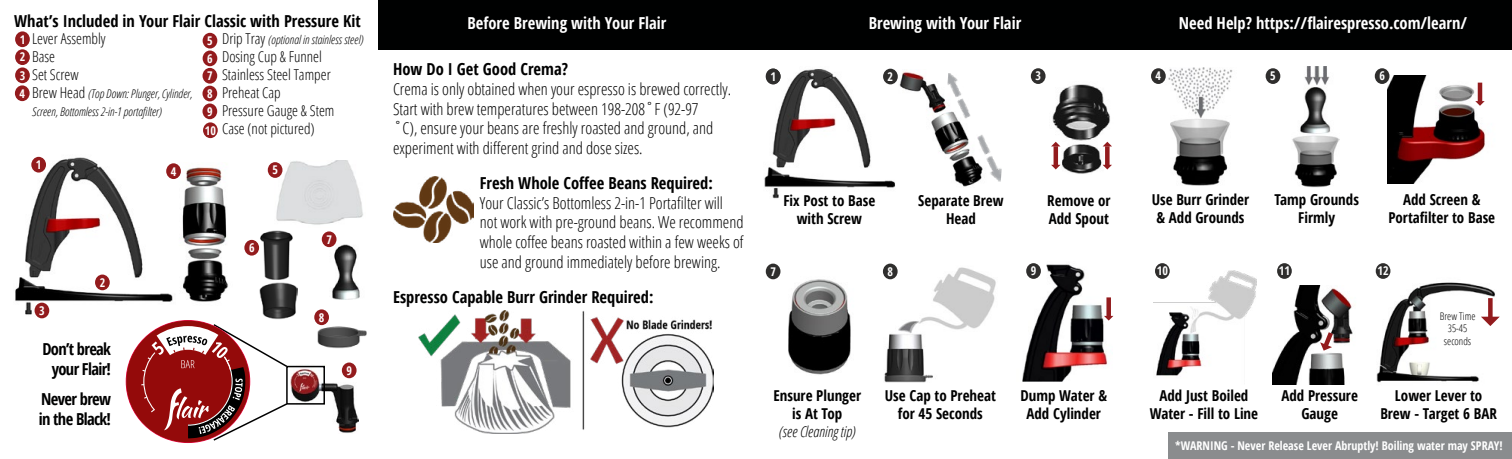
<style>
.page{position:relative;width:1512px;height:459px;background:#fff}
.page>*{position:absolute;margin:0;border:0;box-sizing:border-box;transform-origin:0 0}
.t1{font:300 condensed 16.5px/19.8px "Open Sans";color:#000101}
.t2{font:700 condensed 16.5px "Open Sans";color:#000101}
.t3{font:700 condensed 16.5px "Open Sans";color:#fff}
.t4{font:700 condensed 16.5px/19.8px "Open Sans";letter-spacing:-.04em;color:#000101;text-align:center}
.t5{font:700 condensed 15px/18px "Open Sans";color:#000101;text-align:center}
.t6{font:300 condensed 15px/18px "Open Sans";color:#000101}
.t7{font:italic 300 condensed 15px "Open Sans";color:#000101}
.t8{font:italic 300 condensed 12px/18px "Open Sans";color:#000101}
.t9{font:700 condensed 12px/18px "Open Sans";color:#fff;text-align:justify}
.t10{font:300 condensed 10.5px/12.6px "Open Sans";color:#000;text-align:center}
.s1{font-style:normal;font-size:15px}
</style>
<div class="page">
<img style="left:1376px;top:277px;width:122px;height:106px">
<div style="left:378px;top:0;width:1134px;height:50px;background:#000101"></div>
<img style="left:393px;top:176px;width:80px;height:66px">
<img style="left:419px;top:311px;width:294px;height:123px">
<img style="left:1051px;top:84px;width:61px;height:90px">
<div style="left:1105px;top:146px;width:5px;height:19px;background:#931b1d"></div>
<svg style="left:1103px;top:165px;width:9px;height:4px"></svg>
<hr style="left:1054px;top:146px;width:4px;height:19px;background:#931b1d">
<svg style="left:1051px;top:165px;width:9px;height:4px"></svg>
<img style="left:897px;top:71px;width:80px;height:116px">
<img style="left:941px;top:73px;width:61px;height:109px">
<img style="left:323px;top:244px;width:37px;height:55px">
<img style="left:176px;top:162px;width:101px;height:140px">
<div style="left:15px;top:31px;width:15px;height:16px;background:#931b1d;border-radius:50%"></div>
<div style="left:15px;top:49px;width:15px;height:16px;background:#931b1d;border-radius:50%"></div>
<img style="left:15px;top:156px;width:158px;height:161px">
<div style="left:15px;top:67px;width:15px;height:16px;background:#931b1d;border-radius:50%"></div>
<div style="left:15px;top:85px;width:15px;height:16px;background:#931b1d;border-radius:50%"></div>
<div style="left:203px;top:33px;width:14px;height:16px;background:#931b1d;border-radius:50%"></div>
<div style="left:203px;top:51px;width:14px;height:15px;background:#931b1d;border-radius:50%"></div>
<div style="left:203px;top:68px;width:14px;height:16px;background:#931b1d;border-radius:50%"></div>
<div style="left:203px;top:86px;width:14px;height:15px;background:#931b1d;border-radius:50%"></div>
<div style="left:322px;top:231px;width:15px;height:16px;background:#931b1d;border-radius:50%"></div>
<img style="left:291px;top:364px;width:67px;height:69px">
<div style="left:31px;top:157px;width:15px;height:16px;background:#931b1d;border-radius:50%"></div>
<div style="left:95px;top:275px;width:15px;height:15px;background:#931b1d;border-radius:50%"></div>
<div style="left:166px;top:163px;width:15px;height:16px;background:#931b1d;border-radius:50%"></div>
<div style="left:35px;top:303px;width:14px;height:15px;background:#931b1d;border-radius:50%"></div>
<img style="left:274px;top:161px;width:89px;height:66px">
<div style="left:268px;top:162px;width:14px;height:16px;background:#931b1d;border-radius:50%"></div>
<div style="left:286px;top:366px;width:39px;height:39px;border:2px solid #000"></div>
<div style="left:126px;top:321px;width:124px;height:122px;background:#940a0a;border-radius:50%"></div>
<svg style="left:141px;top:323px;width:148px;height:119px"></svg>
<div style="left:342px;top:363px;width:15px;height:15px;background:#931b1d;border-radius:50%"></div>
<img style="left:252px;top:230px;width:41px;height:49px">
<img style="left:260px;top:282px;width:37px;height:37px">
<div style="left:244px;top:240px;width:15px;height:16px;background:#931b1d;border-radius:50%"></div>
<div style="left:203px;top:103px;width:14px;height:16px;background:#931b1d;border-radius:50%"></div>
<img style="left:764px;top:68px;width:133px;height:131px">
<div style="left:766px;top:69px;width:14px;height:15px;background:#3e3d3c;border-radius:50%"></div>
<div style="left:766px;top:69px;width:15px;height:15px;background:#2f2e2d;border-radius:50%"></div>
<div style="left:883px;top:69px;width:15px;height:15px;background:#2f2e2d;border-radius:50%"></div>
<div style="left:1031px;top:68px;width:15px;height:16px;background:#2f2e2d;border-radius:50%"></div>
<svg style="left:1103px;top:142px;width:9px;height:4px"></svg>
<svg style="left:1051px;top:142px;width:9px;height:4px"></svg>
<img style="left:884px;top:265px;width:112px;height:117px">
<img style="left:1161px;top:67px;width:72px;height:119px">
<img style="left:1387px;top:75px;width:98px;height:108px">
<div style="left:1151px;top:68px;width:15px;height:16px;background:#2f2e2d;border-radius:50%"></div>
<img style="left:318px;top:327px;width:49px;height:21px">
<div style="left:314px;top:309px;width:15px;height:16px;background:#931b1d;border-radius:50%"></div>
<div style="left:203px;top:122px;width:15px;height:16px;background:#931b1d;border-radius:50%"></div>
<div style="left:1266px;top:68px;width:14px;height:16px;background:#2f2e2d;border-radius:50%"></div>
<div style="left:1375px;top:68px;width:14px;height:16px;background:#2f2e2d;border-radius:50%"></div>
<img style="left:1292px;top:66px;width:47px;height:122px">
<img style="left:771px;top:277px;width:80px;height:98px">
<div style="left:766px;top:264px;width:14px;height:15px;background:#2f2e2d;border-radius:50%"></div>
<div style="left:883px;top:264px;width:15px;height:15px;background:#2f2e2d;border-radius:50%"></div>
<img style="left:1022px;top:263px;width:90px;height:119px">
<div style="left:1026px;top:263px;width:15px;height:16px;background:#2f2e2d;border-radius:50%"></div>
<div style="left:1106px;top:297px;width:5px;height:20px;background:#931b1d"></div>
<svg style="left:1104px;top:316px;width:9px;height:5px"></svg>
<div style="left:1155px;top:263px;width:15px;height:16px;background:#2f2e2d;border-radius:50%"></div>
<img style="left:1153px;top:271px;width:104px;height:105px">
<img style="left:1272px;top:286px;width:81px;height:98px">
<svg style="left:1320px;top:327px;width:17px;height:24px"></svg>
<div style="left:1488px;top:298px;width:5px;height:20px;background:#931b1d"></div>
<svg style="left:1481px;top:317px;width:19px;height:9px"></svg>
<div style="left:1376px;top:263px;width:14px;height:16px;background:#2f2e2d;border-radius:50%"></div>
<div style="left:1277px;top:263px;width:15px;height:16px;background:#2f2e2d;border-radius:50%"></div>
<div style="left:1169px;top:432px;width:343px;height:27px;background:#8a8c8e"></div>
<hr style="left:1478px;top:83px;width:4px;height:19px;background:#931b1d">
<svg style="left:1475px;top:101px;width:10px;height:5px"></svg>
<p class="t2" style="left:14px;top:10px;width:348px">What’s Included in Your Flair Classic with Pressure Kit</p>
<p class="t3" style="left:468px;top:12px;width:200px">Before Brewing with Your Flair</p>
<p class="t3" style="left:869px;top:12px;width:154px">Brewing with Your Flair</p>
<p class="t3" style="left:1179px;top:12px;width:290px">Need Help? https://flairespresso.com/learn/</p>
<p class="t6" style="left:32px;top:29px;width:75px">Lever Assembly<br>Base<br>Set Screw</p>
<p class="t8" style="left:32px;top:85px;width:162px"><span class="s1">Brew Head</span> (Top Down: Plunger, Cylinder,<br>Screen, Bottomless 2-in-1 portafilter)</p>
<p class="t8" style="left:222px;top:31px;width:143px"><span class="s1">Drip Tray</span> (optional in stainless steel)</p>
<p class="t6" style="left:222px;top:47px;width:114px">Dosing Cup &amp; Funnel<br>Stainless Steel Tamper<br>Preheat Cap<br>Pressure Gauge &amp; Stem<br>Case (not pictured)</p>
<p class="t9" style="left:19px;top:30px;width:7px">1<br>2<br>3<br>4</p>
<p class="t9" style="left:207px;top:32px;width:7px;line-height:17.5px">5<br>6<br>7</p>
<p class="t2" style="left:393px;top:57px;width:177px">How Do I Get Good Crema?</p>
<p class="t1" style="left:393px;top:78px;width:340px">Crema is only obtained when your espresso is brewed correctly.<br>Start with brew temperatures between 198-208˚F (92-97<br>˚C), ensure your beans are freshly roasted and ground, and experiment with different grind and dose sizes.</p>
<p class="t9" style="left:770px;top:67px;width:7px">1</p>
<p class="t9" style="left:888px;top:67px;width:7px">2</p>
<p class="t9" style="left:1035px;top:67px;width:7px">3</p>
<p class="t9" style="left:1156px;top:67px;width:7px">4</p>
<p class="t9" style="left:1270px;top:67px;width:7px">5</p>
<p class="t9" style="left:1379px;top:67px;width:7px">6</p>
<p class="t9" style="left:207px;top:84px;width:7px">8</p>
<p class="t9" style="left:207px;top:102px;width:7px">9</p>
<p class="t9" style="left:205px;top:121px;width:13px">10</p>
<p class="t9" style="left:36px;top:155px;width:7px">1</p>
<p class="t9" style="left:39px;top:301px;width:7px">3</p>
<p class="t9" style="left:100px;top:273px;width:7px">2</p>
<p class="t4" style="left:42px;top:339px;width:70px">Don’t break your Flair!</p>
<p class="t4" style="left:39px;top:389px;width:74px;text-align:left">Never brew in the Black!</p>
<p class="t9" style="left:171px;top:162px;width:7px">4</p>
<p class="t9" style="left:272px;top:161px;width:7px">5</p>
<p class="t9" style="left:249px;top:238px;width:7px">6</p>
<p class="t9" style="left:326px;top:230px;width:7px">7</p>
<p class="t9" style="left:319px;top:308px;width:7px">8</p>
<p class="t9" style="left:346px;top:361px;width:7px">9</p>
<p class="t2" style="left:480px;top:171px;width:235px">Fresh Whole Coffee Beans Required:</p>
<p class="t1" style="left:480px;top:192px;width:265px">Your Classic’s Bottomless 2-in-1 Portafilter will not work with pre-ground beans. We recommend whole coffee beans roasted within a few weeks of use and ground immediately before brewing.</p>
<p class="t2" style="left:393px;top:286px;width:262px">Espresso Capable Burr Grinder Required:</p>
<p class="t5" style="left:783px;top:191px;width:93px">Fix Post to Base with Screw</p>
<p class="t5" style="left:918px;top:191px;width:87px">Separate Brew<br>Head</p>
<p class="t5" style="left:1047px;top:192px;width:65px;text-align:left">Remove or<br>Add Spout</p>
<p class="t5" style="left:1152px;top:190px;width:99px">Use Burr Grinder &amp; Add Grounds</p>
<p class="t5" style="left:1274px;top:190px;width:86px">Tamp Grounds<br>Firmly</p>
<p class="t5" style="left:1388px;top:190px;width:108px">Add Screen &amp;<br>Portafilter to Base</p>
<p class="t9" style="left:770px;top:262px;width:7px">7</p>
<p class="t9" style="left:887px;top:262px;width:7px">8</p>
<p class="t9" style="left:1031px;top:262px;width:7px">9</p>
<p class="t9" style="left:1157px;top:262px;width:13px">10</p>
<p class="t9" style="left:1279px;top:262px;width:13px">11</p>
<p class="t9" style="left:1378px;top:262px;width:13px">12</p>
<p class="t10" style="left:1440px;top:309px;width:37px">Brew Time<br>35-45 seconds</p>
<p class="t5" style="left:773px;top:386px;width:89px">Ensure Plunger is At Top</p>
<p class="t7" style="left:779px;top:421px;width:78px">(see Cleaning tip)</p>
<p class="t5" style="left:885px;top:386px;width:113px">Use Cap to Preheat for 45 Seconds</p>
<p class="t5" style="left:1020px;top:386px;width:88px">Dump Water &amp;<br>Add Cylinder</p>
<p class="t5" style="left:1150px;top:386px;width:110px">Add Just Boiled<br>Water - Fill to Line</p>
<p class="t5" style="left:1281px;top:386px;width:78px">Add Pressure<br>Gauge</p>
<p class="t5" style="left:1380px;top:386px;width:118px">Lower Lever to<br>Brew - Target 6 BAR</p>
<p class="t9" style="left:1175px;top:436px;width:329px">*WARNING - Never Release Lever Abruptly! Boiling water may SPRAY!</p>
</div>
